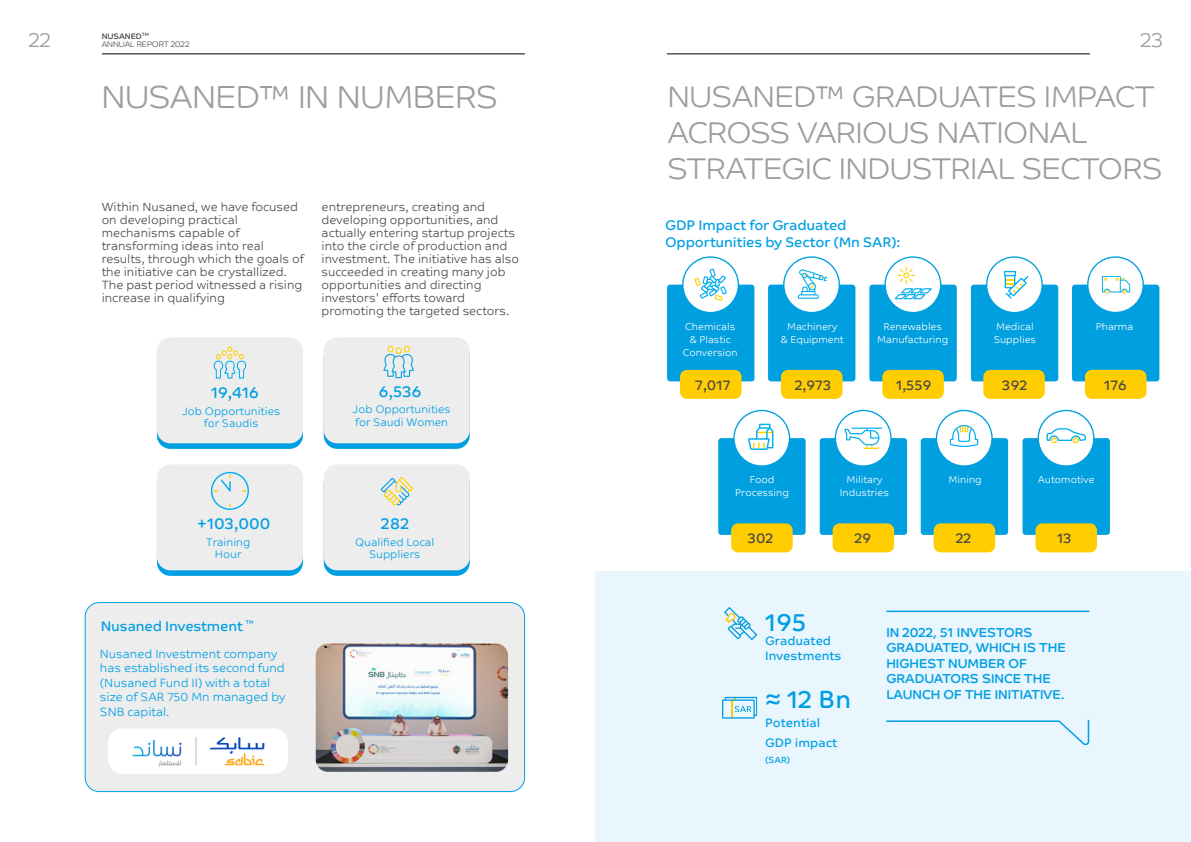
<style>
.page{position:relative;width:1191px;height:842px;background:#fff}
.page>*{position:absolute;margin:0;border:0;box-sizing:border-box;transform-origin:0 0}
.t1{font:300 32px "SABIC Typeface Headline";color:#9d9d9c}
.t2{font:300 30px/36px "SABIC Typeface Headline";color:#9d9d9c}
.t3{font:25px "SABIC Typeface Text";color:#009fe3}
.t4{font:300 20px "SABIC Typeface Headline";color:#9d9d9c}
.t5{font:15.8px "SABIC Typeface Text";color:#009fe3}
.t6{font:14px/16.8px "SABIC Typeface Text";letter-spacing:-.01em;color:#009fe3}
.t7{font:14px "SABIC Typeface Text";color:#4a4a49}
.t8{font:13px/15.6px "SABIC Typeface Headline";color:#009fe3}
.t9{font:12.3px/14.7px "SABIC Typeface Text";color:#009fe3}
.t10{font:300 12px/13px "SABIC Typeface Text";color:#4a4a49}
.t11{font:300 12px/14.4px "SABIC Typeface Text";color:#009fe3}
.t12{font:300 11px/12.4px "SABIC Typeface Text";color:#009fe3;text-align:center}
.t13{font:300 10px/13px "SABIC Typeface Text";color:#fff;text-align:center}
.t14{font:9px "SABIC Typeface Text";color:#009fe3}
.t15{font:300 8px/8px "SABIC Typeface Headline";color:#4a4a49}
.s1{font-weight:400}
</style>
<div class="page">
<div style="left:595px;top:571px;width:596px;height:271px;background:#eaf6fe"></div>
<div style="left:85px;top:602px;width:439px;height:189px;background:#ededed;border-radius:14px"></div>
<div style="left:85px;top:602px;width:440px;height:190px;border:1px solid #009fe3;border-radius:14px"></div>
<div style="left:667px;top:285px;width:87px;height:96px;background:#009fdf;border-radius:3px"></div>
<div style="left:680px;top:370px;width:61px;height:29px;background:#ffcd00;border-radius:7px"></div>
<div style="left:683px;top:257px;width:55px;height:56px;background:#fff;border-radius:50%"></div>
<div style="left:682px;top:256px;width:57px;height:57px;border:1px solid #009fdf;border-radius:50%"></div>
<svg style="left:694px;top:269px;width:33px;height:32px"></svg>
<div style="left:768px;top:285px;width:87px;height:96px;background:#009fdf;border-radius:3px"></div>
<div style="left:781px;top:370px;width:61px;height:29px;background:#ffcd00;border-radius:7px"></div>
<div style="left:783px;top:257px;width:56px;height:56px;background:#fff;border-radius:50%"></div>
<div style="left:783px;top:256px;width:57px;height:57px;border:1px solid #009fdf;border-radius:50%"></div>
<svg style="left:797px;top:269px;width:30px;height:30px"></svg>
<div style="left:869px;top:285px;width:87px;height:96px;background:#009fdf;border-radius:3px"></div>
<div style="left:882px;top:370px;width:62px;height:29px;background:#ffcd00;border-radius:7px"></div>
<div style="left:885px;top:257px;width:55px;height:56px;background:#fff;border-radius:50%"></div>
<div style="left:884px;top:256px;width:57px;height:57px;border:1px solid #009fdf;border-radius:50%"></div>
<svg style="left:894px;top:266px;width:37px;height:33px"></svg>
<div style="left:971px;top:285px;width:87px;height:96px;background:#009fdf;border-radius:3px"></div>
<div style="left:983px;top:370px;width:61px;height:29px;background:#ffcd00;border-radius:7px"></div>
<div style="left:986px;top:257px;width:56px;height:56px;background:#fff;border-radius:50%"></div>
<div style="left:986px;top:256px;width:57px;height:57px;border:1px solid #009fdf;border-radius:50%"></div>
<svg style="left:1004px;top:271px;width:24px;height:28px"></svg>
<div style="left:819px;top:438px;width:88px;height:97px;background:#009fdf;border-radius:3px"></div>
<div style="left:832px;top:523px;width:62px;height:29px;background:#ffcd00;border-radius:7px"></div>
<div style="left:835px;top:410px;width:56px;height:56px;background:#fff;border-radius:50%"></div>
<div style="left:834px;top:410px;width:57px;height:57px;border:1px solid #009fdf;border-radius:50%"></div>
<svg style="left:844px;top:428px;width:38px;height:21px"></svg>
<div style="left:920px;top:438px;width:88px;height:97px;background:#009fdf;border-radius:3px"></div>
<div style="left:933px;top:523px;width:62px;height:29px;background:#ffcd00;border-radius:7px"></div>
<div style="left:936px;top:410px;width:56px;height:56px;background:#fff;border-radius:50%"></div>
<div style="left:935px;top:410px;width:57px;height:57px;border:1px solid #009fdf;border-radius:50%"></div>
<svg style="left:949px;top:425px;width:29px;height:22px"></svg>
<div style="left:1022px;top:438px;width:87px;height:97px;background:#009fdf;border-radius:3px"></div>
<div style="left:1035px;top:523px;width:62px;height:29px;background:#ffcd00;border-radius:7px"></div>
<div style="left:1038px;top:410px;width:55px;height:56px;background:#fff;border-radius:50%"></div>
<div style="left:1037px;top:410px;width:57px;height:57px;border:1px solid #009fdf;border-radius:50%"></div>
<svg style="left:1046px;top:428px;width:40px;height:15px"></svg>
<svg style="left:724px;top:607px;width:33px;height:33px"></svg>
<svg style="left:722px;top:697px;width:35px;height:22px"></svg>
<svg style="left:157px;top:470px;width:146px;height:106px"></svg>
<svg style="left:157px;top:343px;width:146px;height:106px"></svg>
<svg style="left:324px;top:343px;width:146px;height:106px"></svg>
<svg style="left:324px;top:470px;width:146px;height:106px"></svg>
<div style="left:157px;top:464px;width:146px;height:106px;background:#ededed;border-radius:14px"></div>
<svg style="left:211px;top:471px;width:38px;height:39px"></svg>
<div style="left:157px;top:337px;width:146px;height:106px;background:#ededed;border-radius:14px"></div>
<svg style="left:214px;top:347px;width:32px;height:32px"></svg>
<div style="left:324px;top:337px;width:146px;height:106px;background:#ededed;border-radius:14px"></div>
<svg style="left:383px;top:346px;width:31px;height:32px"></svg>
<div style="left:324px;top:464px;width:146px;height:106px;background:#ededed;border-radius:14px"></div>
<svg style="left:381px;top:477px;width:32px;height:29px"></svg>
<img style="left:316px;top:644px;width:192px;height:128px">
<svg style="left:886px;top:719px;width:204px;height:27px"></svg>
<hr style="left:886px;top:611px;width:203px;height:1px;background:#009fe3">
<img style="left:108px;top:729px;width:180px;height:45px">
<div style="left:718px;top:438px;width:87px;height:97px;background:#009fdf;border-radius:3px"></div>
<div style="left:731px;top:523px;width:61px;height:29px;background:#ffcd00;border-radius:7px"></div>
<div style="left:734px;top:410px;width:55px;height:56px;background:#fff;border-radius:50%"></div>
<div style="left:733px;top:410px;width:57px;height:57px;border:1px solid #009fdf;border-radius:50%"></div>
<svg style="left:748px;top:424px;width:25px;height:26px"></svg>
<div style="left:1072px;top:285px;width:87px;height:96px;background:#009fdf;border-radius:3px"></div>
<div style="left:1085px;top:370px;width:61px;height:29px;background:#ffcd00;border-radius:7px"></div>
<div style="left:1087px;top:257px;width:56px;height:55px;background:#fff;border-radius:50%"></div>
<div style="left:1087px;top:256px;width:57px;height:57px;border:1px solid #009fdf;border-radius:50%"></div>
<svg style="left:1102px;top:276px;width:28px;height:18px"></svg>
<hr style="left:667px;top:54px;width:422px;height:1px;background:#000">
<hr style="left:102px;top:54px;width:423px;height:1px;background:#000">
<h3 class="t4" style="left:29px;top:28px;width:24px">22</h3>
<h3 class="t4" style="left:1140px;top:28px;width:24px">23</h3>
<p class="t15" style="left:102px;top:32px;width:89px"><span class="s1">NUSANED</span><sup>TM<br></sup>ANNUAL REPORT 2022</p>
<h1 class="t1" style="left:102px;top:78px;width:397px">NUSANED™ IN NUMBERS</h1>
<p class="t10" style="left:102px;top:199px;width:204px">Within Nusaned, we have focused on developing practical mechanisms capable of transforming ideas into real results, through which the goals of the initiative can be crystallized.<br>The past period witnessed a rising increase in qualifying</p>
<p class="t10" style="left:322px;top:199px;width:199px">entrepreneurs, creating and developing opportunities, and actually entering startup projects into the circle of production and investment. The initiative has also succeeded in creating many job opportunities and directing investors' efforts toward promoting the targeted sectors.</p>
<h3 class="t5" style="left:211px;top:383px;width:49px">19,416</h3>
<p class="t12" style="left:182px;top:404px;width:100px">Job Opportunities for Saudis</p>
<h3 class="t5" style="left:379px;top:382px;width:44px">6,536</h3>
<p class="t12" style="left:352px;top:402px;width:100px;text-align:left">Job Opportunities for Saudi Women</p>
<h3 class="t5" style="left:197px;top:515px;width:75px">+103,000</h3>
<p class="t12" style="left:206px;top:535px;width:46px">Training<br>Hour</p>
<p class="t6" style="left:101px;top:618px;width:155px">Nusaned Investment <sup>™</sup></p>
<p class="t11" style="left:100px;top:646px;width:187px">Nusaned Investment company has established its second fund (Nusaned Fund II) with a total size of SAR 750 Mn managed by<br>SNB capital.</p>
<h3 class="t5" style="left:381px;top:514px;width:30px">282</h3>
<p class="t12" style="left:355px;top:535px;width:81px">Qualified Local<br>Suppliers</p>
<h2 class="t2" style="left:667px;top:78px;width:496px">NUSANED™ GRADUATES IMPACT<br>ACROSS VARIOUS NATIONAL<br>STRATEGIC INDUSTRIAL SECTORS</h2>
<p class="t6" style="left:665px;top:217px;width:237px">GDP Impact for Graduated<br>Opportunities by Sector (Mn SAR):</p>
<p class="t13" style="left:682px;top:319px;width:57px">Chemicals &amp; Plastic<br>Conversion</p>
<p class="t13" style="left:780px;top:319px;width:65px">Machinery<br>&amp; Equipment</p>
<p class="t13" style="left:877px;top:319px;width:73px">Renewables<br>Manufacturing</p>
<p class="t13" style="left:993px;top:319px;width:44px;text-align:left">Medical<br>Supplies</p>
<p class="t13" style="left:1095px;top:319px;width:39px">Pharma</p>
<p class="t7" style="left:695px;top:377px;width:37px">7,017</p>
<p class="t7" style="left:794px;top:377px;width:38px">2,973</p>
<p class="t7" style="left:896px;top:377px;width:37px">1,559</p>
<p class="t7" style="left:1002px;top:377px;width:27px">392</p>
<p class="t7" style="left:1104px;top:377px;width:24px">176</p>
<p class="t13" style="left:735px;top:472px;width:55px">Food<br>Processing</p>
<p class="t7" style="left:747px;top:530px;width:27px">302</p>
<p class="t13" style="left:840px;top:472px;width:50px">Military<br>Industries</p>
<p class="t13" style="left:948px;top:472px;width:35px">Mining</p>
<p class="t13" style="left:1037px;top:472px;width:58px">Automotive</p>
<p class="t7" style="left:854px;top:530px;width:18px">29</p>
<p class="t7" style="left:955px;top:530px;width:17px">22</p>
<p class="t7" style="left:1057px;top:530px;width:16px">13</p>
<h3 class="t3" style="left:765px;top:607px;width:43px">195</h3>
<p class="t9" style="left:765px;top:634px;width:78px">Graduated<br>Investments</p>
<h3 class="t3" style="left:765px;top:685px;width:88px">≈ 12 Bn</h3>
<p class="t9" style="left:765px;top:713px;width:74px;line-height:19.2px">Potential<br>GDP impact</p>
<p class="t14" style="left:765px;top:754px;width:27px">(SAR)</p>
<p class="t8" style="left:886px;top:623px;width:181px">IN 2022, 51 INVESTORS<br>GRADUATED, WHICH IS THE<br>HIGHEST NUMBER OF<br>GRADUATORS SINCE THE<br>LAUNCH OF THE INITIATIVE.</p>
</div>
